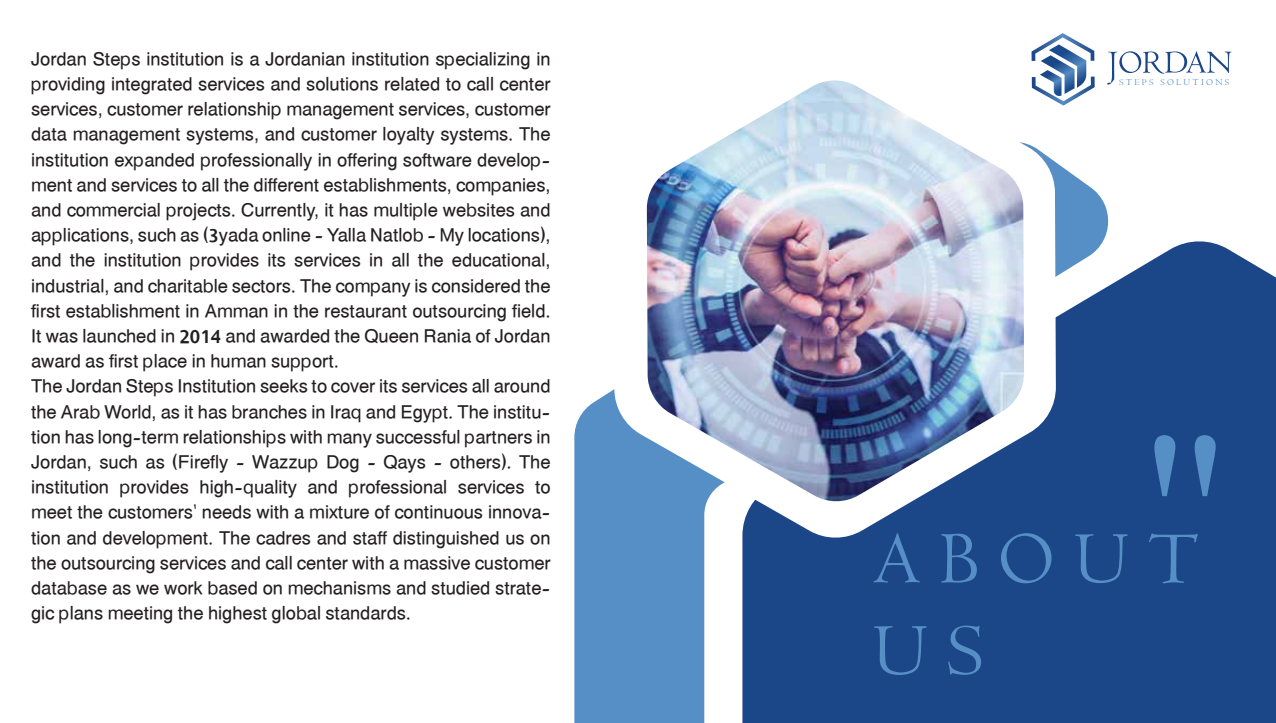
<style>
.page{position:relative;width:1276px;height:723px;background:#fff}
.page>*{position:absolute;margin:0;border:0;box-sizing:border-box;transform-origin:0 0}
.t1{font:214.2px "Centaur";color:#568fc6}
.t2{font:76.5px/91.8px "Centaur";letter-spacing:.25em;color:#568fc6}
.t3{font:21px/25.2px "GE Snd";color:#231f20}
.t4{font:9.3px "Centaur";letter-spacing:.25em;color:#568fc6}
</style>
<div class="page">
<svg style="left:1048px;top:33px;width:46px;height:73px"></svg>
<svg style="left:1107px;top:51px;width:124px;height:34px"></svg>
<div style="left:1114px;top:241px;width:162px;height:482px;background:#1b4688"></div>
<svg style="left:574px;top:162px;width:540px;height:561px;background:#4c73a9"></svg>
<svg style="left:613px;top:42px;width:443px;height:498px"></svg>
<img style="left:647px;top:80px;width:377px;height:423px">
<p class="t3" style="left:31px;top:46px;width:521px">Jordan Steps institution is a Jordanian institution specializing in providing integrated services and solutions related to call center services, customer relationship management services, customer data management systems, and customer loyalty systems. The institution expanded professionally in offering software develop&shy;ment and services to all the different establishments, companies, and commercial projects. Currently, it has multiple websites and applications, such as (3yada online - Yalla Natlob - My locations), and the institution provides its services in all the educational, industrial, and charitable sectors. The company is considered the first establishment in Amman in the restaurant outsourcing field.<br>It was launched in 2014 and awarded the Queen Rania of Jordan award as first place in human support.<br>The Jordan Steps Institution seeks to cover its services all around the Arab World, as it has branches in Iraq and Egypt. The institu&shy;tion has long-term relationships with many successful partners in Jordan, such as (Firefly - Wazzup Dog - Qays - others). The institution provides high-quality and professional services to meet the customers' needs with a mixture of continuous innova&shy;tion and development. The cadres and staff distinguished us on the outsourcing services and call center with a massive customer database as we work based on mechanisms and studied strate&shy;gic plans meeting the highest global standards.</p>
<p class="t4" style="left:1119px;top:76px;width:111px">STEPS SOLUTIONS</p>
<h1 class="t1" style="left:1144px;top:373px;width:82px">''</h1>
<h2 class="t2" style="left:872px;top:512px;width:328px">ABOUT<br>US</h2>
</div>
